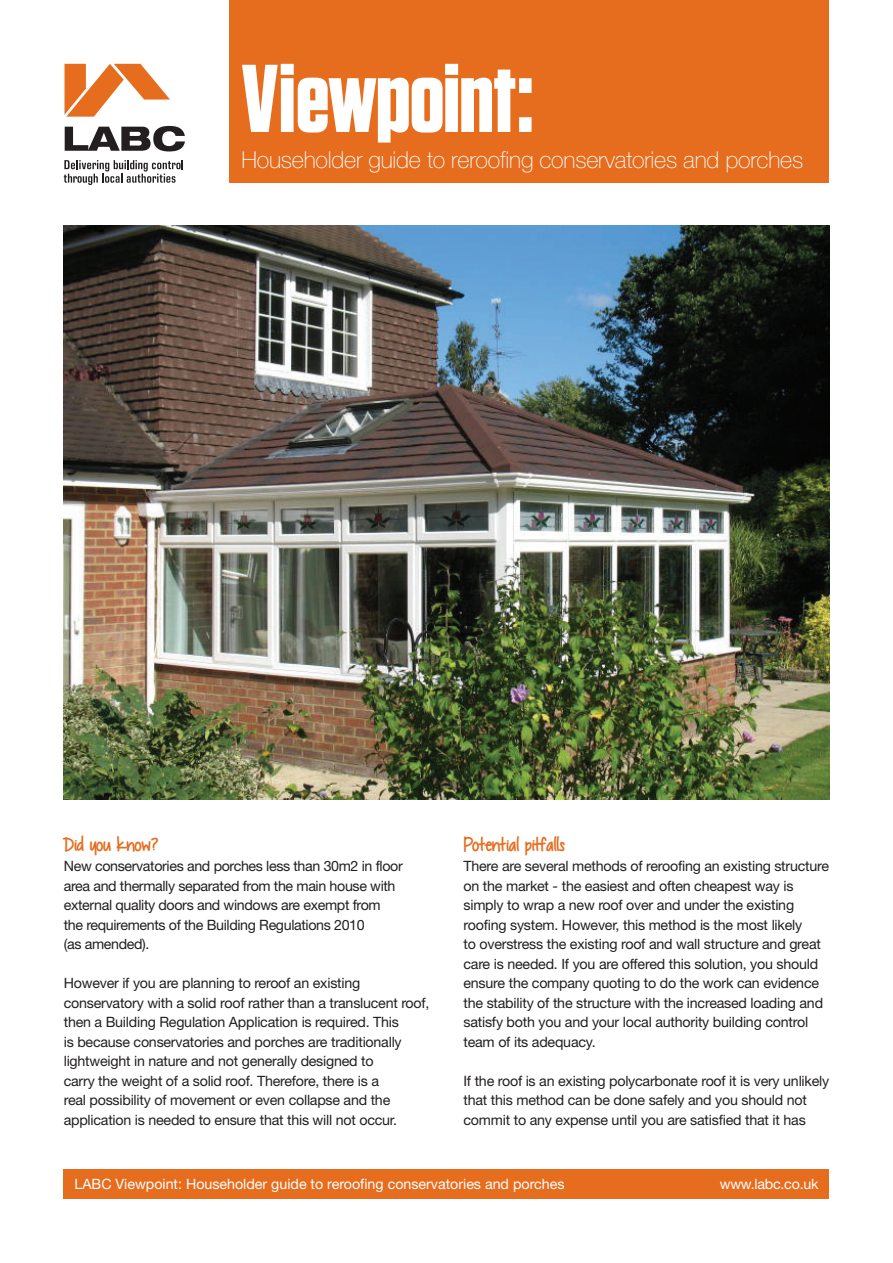
<style>
.page{position:relative;width:893px;height:1263px;background:#fff}
.page>*{position:absolute;margin:0;border:0;box-sizing:border-box;transform-origin:0 0}
.t1{font:700 96px "Tungsten";letter-spacing:-.01em;color:#fff}
.t2{font:25.5px "Chocolate Covered Raindrops";letter-spacing:-.015em;color:#e66c1e}
.t3{font:100 23.25px "Helvetica Neue LT Std";letter-spacing:-.01em;color:#fff}
.t4{font:14.25px/19.5px "Helvetica Neue LT Std";letter-spacing:-.015em;color:#231f20}
.t5{font:14.25px "Helvetica Neue LT Std";color:#fff}
</style>
<div class="page">
<div style="left:229px;top:0;width:599px;height:183px;background:#e66c1e"></div>
<svg style="left:65px;top:126px;width:120px;height:25px"></svg>
<svg style="left:64px;top:64px;width:106px;height:53px"></svg>
<svg style="left:64px;top:160px;width:119px;height:25px"></svg>
<div style="left:64px;top:1169px;width:765px;height:30px;background:#e66c1e"></div>
<img style="left:64px;top:226px;width:765px;height:573px">
<p class="t1" style="left:242px;top:47px;width:293px">Viewpoint:</p>
<p class="t3" style="left:242px;top:146px;width:563px">Householder guide to reroofing conservatories and porches</p>
<p class="t2" style="left:59px;top:832px;width:97px">Did you know?</p>
<p class="t4" style="left:64px;top:856px;width:341px">New conservatories and porches less than 30m2 in floor area and thermally separated from the main house with external quality doors and windows are exempt from the requirements of the Building Regulations 2010<br>(as amended).</p>
<p class="t4" style="left:64px;top:973px;width:367px">However if you are planning to reroof an existing conservatory with a solid roof rather than a translucent roof, then a Building Regulation Application is required. This<br>is because conservatories and porches are traditionally lightweight in nature and not generally designed to<br>carry the weight of a solid roof. Therefore, there is a<br>real possibility of movement or even collapse and the application is needed to ensure that this will not occur.</p>
<p class="t2" style="left:459px;top:832px;width:103px">Potential pitfalls</p>
<p class="t4" style="left:463px;top:856px;width:367px">There are several methods of reroofing an existing structure on the market - the easiest and often cheapest way is simply to wrap a new roof over and under the existing roofing system. However, this method is the most likely<br>to overstress the existing roof and wall structure and great care is needed. If you are offered this solution, you should ensure the company quoting to do the work can evidence the stability of the structure with the increased loading and satisfy both you and your local authority building control team of its adequacy.</p>
<p class="t4" style="left:463px;top:1071px;width:367px">If the roof is an existing polycarbonate roof it is very unlikely that this method can be done safely and you should not commit to any expense until you are satisfied that it has</p>
<p class="t5" style="left:74px;top:1176px;width:492px">LABC Viewpoint: Householder guide to reroofing conservatories and porches</p>
<p class="t5" style="left:720px;top:1176px;width:100px">www.labc.co.uk</p>
</div>
